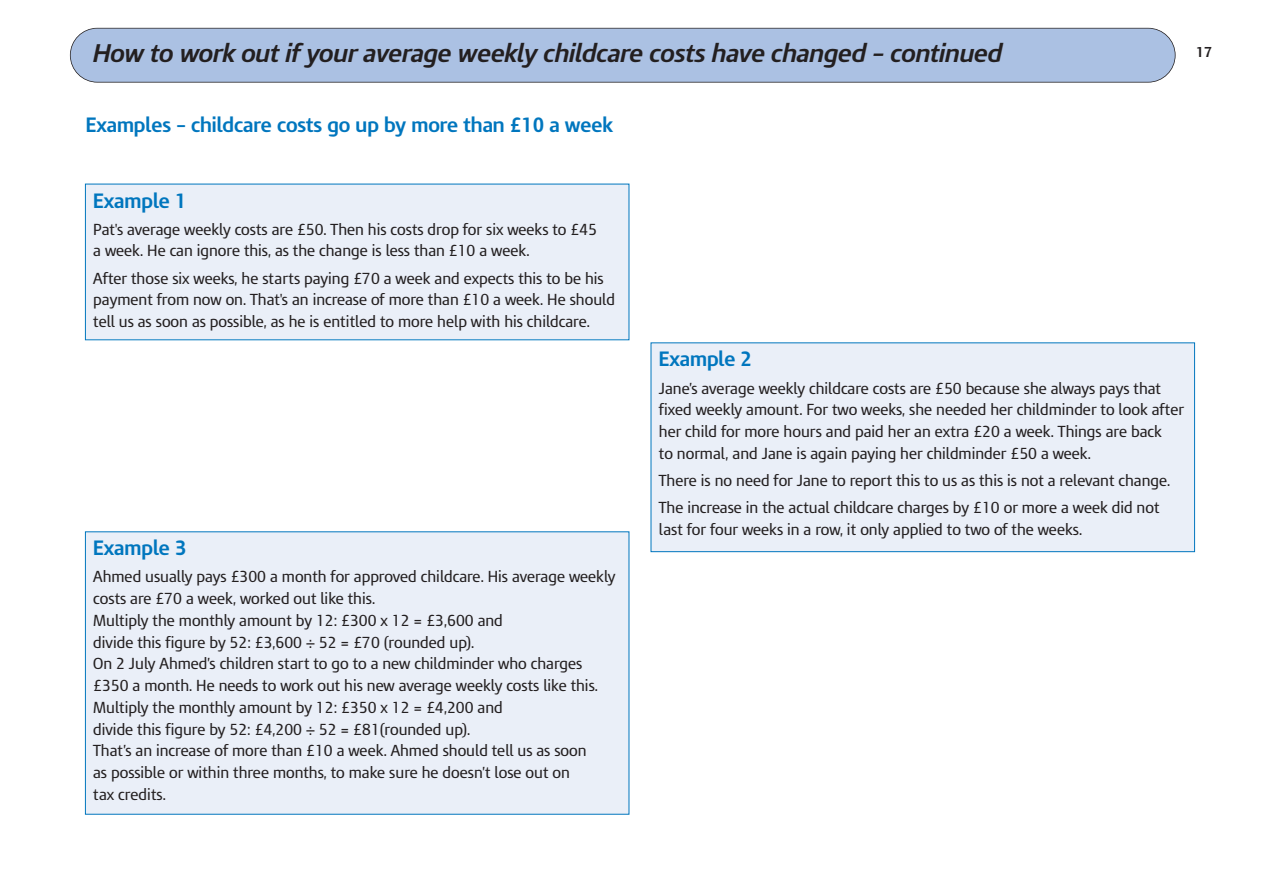
<style>
.page{position:relative;width:1263px;height:893px;background:#fff}
.page>*{position:absolute;margin:0;border:0;box-sizing:border-box;transform-origin:0 0}
.t1{font:italic 700 24px "IR Modena";color:#231f20}
.t2{font:700 19.5px "IR Modena";color:#0076be}
.t3{font:15px/21.8px "IR Modena";color:#231f20}
.t4{font:700 13.5px "IR Modena";color:#231f20}
</style>
<div class="page">
<svg style="left:629px;top:565px;width:1px;height:23px"></svg>
<svg style="left:612px;top:183px;width:18px;height:152px"></svg>
<svg style="left:650px;top:352px;width:1px;height:136px"></svg>
<div style="left:70px;top:28px;width:1105px;height:54px;background:#abc1e3;border-radius:27px"></div>
<div style="left:70px;top:28px;width:1105px;height:55px;border:2px solid #231f20;border-radius:27px"></div>
<div style="left:86px;top:184px;width:543px;height:155px;background:#eaeff8"></div>
<div style="left:651px;top:343px;width:543px;height:208px;background:#eaeff8"></div>
<div style="left:651px;top:342px;width:544px;height:210px;border:1px solid #0076be"></div>
<div style="left:86px;top:532px;width:543px;height:282px;background:#eaeff8"></div>
<h1 class="t1" style="left:92px;top:44px;width:910px">How to work out if your average weekly childcare costs have changed – continued</h1>
<p class="t4" style="left:1196px;top:47px;width:17px">17</p>
<h2 class="t2" style="left:86px;top:118px;width:529px">Examples – childcare costs go up by more than £10 a week</h2>
<h2 class="t2" style="left:93px;top:193px;width:95px">Example 1</h2>
<p class="t3" style="left:93px;top:220px;width:505px">Pat's average weekly costs are £50. Then his costs drop for six weeks to £45 a week. He can ignore this, as the change is less than £10 a week.</p>
<p class="t3" style="left:93px;top:269px;width:523px">After those six weeks, he starts paying £70 a week and expects this to be his payment from now on. That's an increase of more than £10 a week. He should tell us as soon as possible, as he is entitled to more help with his childcare.</p>
<h2 class="t2" style="left:93px;top:541px;width:95px">Example 3</h2>
<p class="t3" style="left:93px;top:567px;width:524px">Ahmed usually pays £300 a month for approved childcare. His average weekly costs are £70 a week, worked out like this.<br>Multiply the monthly amount by 12: £300 x 12 = £3,600 and<br>divide this figure by 52: £3,600 ÷ 52 = £70 (rounded up).<br>On 2 July Ahmed’s children start to go to a new childminder who charges £350 a month. He needs to work out his new average weekly costs like this.<br>Multiply the monthly amount by 12: £350 x 12 = £4,200 and<br>divide this figure by 52: £4,200 ÷ 52 = £81(rounded up).<br>That’s an increase of more than £10 a week. Ahmed should tell us as soon<br>as possible or within three months, to make sure he doesn’t lose out on<br>tax credits.</p>
<h2 class="t2" style="left:659px;top:352px;width:95px">Example 2</h2>
<p class="t3" style="left:659px;top:379px;width:527px">Jane’s average weekly childcare costs are £50 because she always pays that fixed weekly amount. For two weeks, she needed her childminder to look after her child for more hours and paid her an extra £20 a week. Things are back<br>to normal, and Jane is again paying her childminder £50 a week.</p>
<p class="t3" style="left:659px;top:468px;width:513px;line-height:27.2px">There is no need for Jane to report this to us as this is not a relevant change.<br>The increase in the actual childcare charges by £10 or more a week did not</p>
<p class="t3" style="left:659px;top:520px;width:425px">last for four weeks in a row, it only applied to two of the weeks.</p>
</div>
